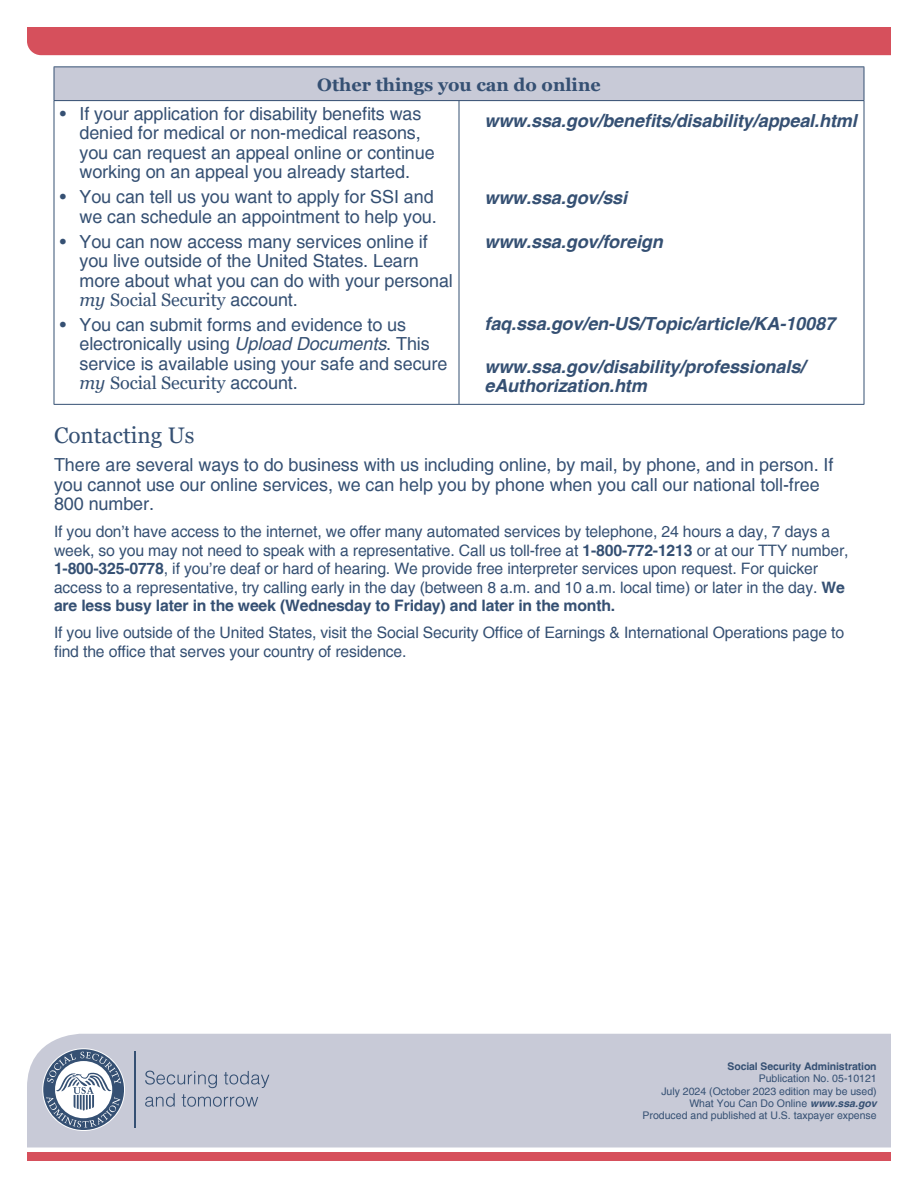
<style>
.page{position:relative;width:918px;height:1188px;background:#fff}
.page>*{position:absolute;margin:0;border:0;box-sizing:border-box;transform-origin:0 0}
.t1{font:22.5px "Georgia";color:#355073}
.t2{font:18px/19.5px "Helvetica";letter-spacing:-.005em;color:#355073}
.t3{font:italic 700 18px/19.5px "Helvetica";letter-spacing:-.005em;color:#355073}
.t4{font:700 18px "Georgia";color:#355073}
.t5{font:15.75px/18.5px "Helvetica";letter-spacing:-.01em;color:#355073}
.t6{font:10.5px "Helvetica";color:#355073}
.t7{font:700 10.5px "Helvetica";letter-spacing:-.01em;color:#355073}
.s1{font-family:"Georgia";font-style:italic}
.s2{font-family:"Georgia"}
.s3{font-style:italic}
.s4{font-weight:700}
.s5{font-weight:700;font-style:italic}
</style>
<div class="page">
<div style="left:27px;top:27px;width:864px;height:28px;background:#d6505c"></div>
<div style="left:27px;top:1034px;width:864px;height:113px;background:#c8cad7"></div>
<div style="left:27px;top:1153px;width:864px;height:8px;background:#d6505c"></div>
<svg style="left:145px;top:1071px;width:124px;height:36px;background:#b1b6c7"></svg>
<hr style="left:134px;top:1051px;width:1px;height:77px;background:#355073">
<svg style="left:43px;top:1049px;width:81px;height:81px"></svg>
<svg style="left:46px;top:1052px;width:75px;height:76px"></svg>
<div style="left:54px;top:67px;width:810px;height:34px;background:#c8cad7"></div>
<hr style="left:54px;top:66px;width:405px;height:1px;background:#355073">
<hr style="left:54px;top:67px;width:1px;height:33px;background:#355073">
<hr style="left:459px;top:66px;width:405px;height:1px;background:#355073">
<hr style="left:864px;top:67px;width:1px;height:33px;background:#355073">
<hr style="left:54px;top:100px;width:405px;height:1px;background:#355073">
<hr style="left:54px;top:101px;width:1px;height:303px;background:#355073">
<hr style="left:459px;top:100px;width:405px;height:1px;background:#355073">
<hr style="left:459px;top:101px;width:1px;height:303px;background:#355073">
<hr style="left:864px;top:101px;width:1px;height:303px;background:#355073">
<hr style="left:54px;top:404px;width:405px;height:1px;background:#355073">
<hr style="left:459px;top:404px;width:405px;height:1px;background:#355073">
<h2 class="t4" style="left:317px;top:73px;width:285px">Other things you can do online</h2>
<p class="t2" style="left:79px;top:104px;width:357px;text-indent:-19px">• If your application for disability benefits was denied for medical or non-medical reasons, you can request an appeal online or continue working on an appeal you already started.</p>
<p class="t2" style="left:60px;top:188px;width:378px;text-align:right">• You can tell us you want to apply for SSI and we can schedule an appointment to help you.</p>
<p class="t2" style="left:79px;top:232px;width:375px;text-indent:-19px">• You can now access many services online if you live outside of the United States. Learn more about what you can do with your personal <span class="s1">my</span> <span class="s2">Social Security</span> account.</p>
<p class="t2" style="left:79px;top:315px;width:370px;text-indent:-19px">• You can submit forms and evidence to us electronically using <span class="s3">Upload Documents</span>. This service is available using your safe and secure <span class="s1">my</span> <span class="s2">Social Security</span> account.</p>
<p class="t3" style="left:484px;top:112px;width:374px">www.ssa.gov/benefits/disability/appeal.html</p>
<p class="t3" style="left:484px;top:189px;width:144px">www.ssa.gov/ssi</p>
<p class="t3" style="left:484px;top:233px;width:180px">www.ssa.gov/foreign</p>
<p class="t3" style="left:484px;top:315px;width:352px">faq.ssa.gov/en-US/Topic/article/KA-10087</p>
<p class="t3" style="left:484px;top:357px;width:322px">www.ssa.gov/disability/professionals/ eAuthorization.htm</p>
<h1 class="t1" style="left:54px;top:422px;width:142px">Contacting Us</h1>
<p class="t2" style="left:54px;top:456px;width:781px">There are several ways to do business with us including online, by mail, by phone, and in person. If you cannot use our online services, we can help you by phone when you call our national toll-free<br>800 number.</p>
<p class="t5" style="left:54px;top:523px;width:796px">If you don’t have access to the internet, we offer many automated services by telephone, 24 hours a day, 7 days a week, so you may not need to speak with a representative. Call us toll-free at <span class="s4">1-800-772-1213</span> or at our TTY number, <span class="s4">1-800-325-0778</span>, if you’re deaf or hard of hearing. We provide free interpreter services upon request. For quicker access to a representative, try calling early in the day (between 8 a.m. and 10 a.m. local time) or later in the day. <span class="s4">We are less busy later in the week (Wednesday to Friday) and later in the month.</span></p>
<p class="t5" style="left:54px;top:624px;width:792px">If you live outside of the United States, visit the Social Security Office of Earnings &amp; International Operations page to find the office that serves your country of residence.</p>
<p class="t7" style="left:727px;top:1060px;width:151px">Social Security Administration</p>
<p class="t6" style="left:759px;top:1072px;width:119px">Publication No. 05-10121</p>
<p class="t6" style="left:661px;top:1085px;width:217px">July 2024 (October 2023 edition may be used)</p>
<p class="t6" style="left:689px;top:1097px;width:189px">What You Can Do Online <span class="s5">www.ssa.gov</span></p>
<p class="t6" style="left:643px;top:1110px;width:236px">Produced and published at U.S. taxpayer expense</p>
</div>
